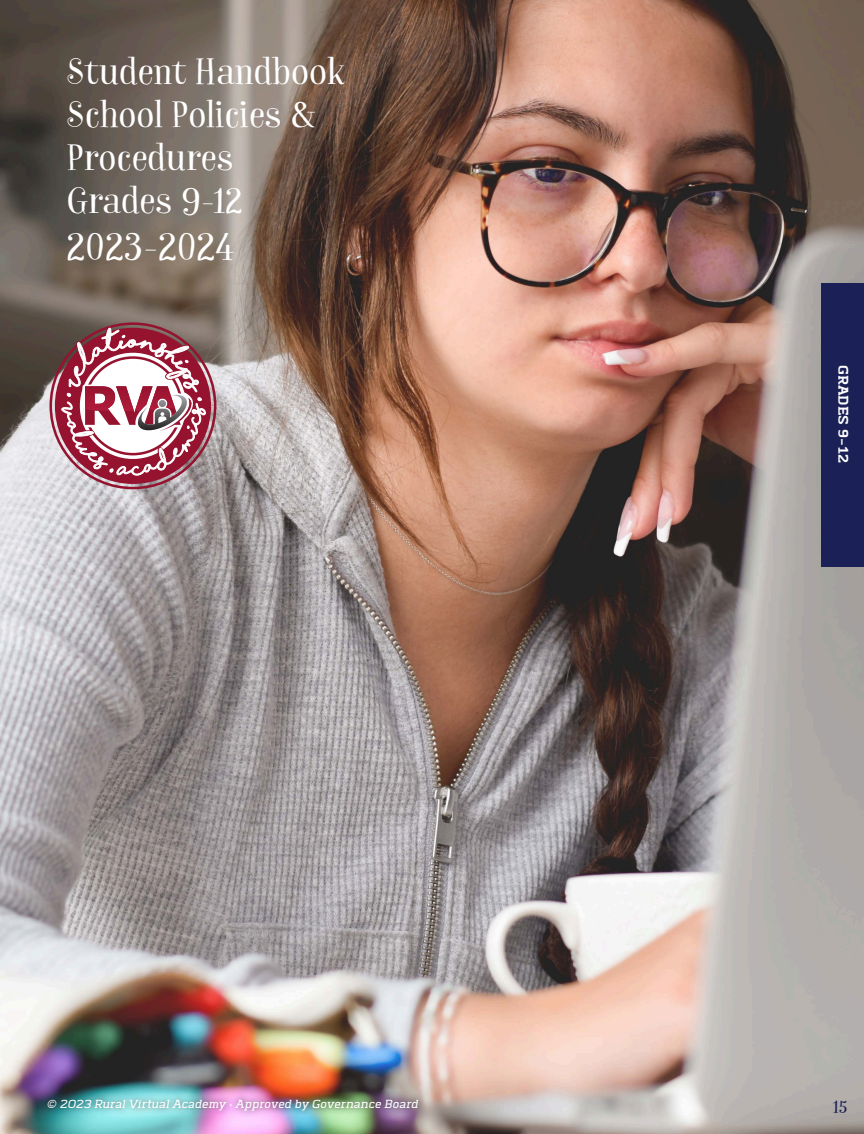
<style>
.page{position:relative;width:864px;height:1134px;background:#fff}
.page>*{position:absolute;margin:0;border:0;box-sizing:border-box;transform-origin:0 0}
.t1{font:38.7px "Garden Pro";color:#fff}
.t2{font:35.85px/43px "Garden Pro";color:#fff}
.t3{font:700 18px "Abula";color:#fff}
.t4{font:18px "Garden Pro";color:#1b2156}
.t5{font:italic 300 15px "Abula";letter-spacing:-.015em;color:#fff}
</style>
<div class="page">
<img style="left:1px;top:0;width:863px;height:1134px">
<div style="left:821px;top:284px;width:43px;height:283px;background:#1b2156"></div>
<svg style="left:59px;top:319px;width:161px;height:168px"></svg>
<div style="left:41px;top:1091px;width:384px;height:26px;background:#231f20;opacity:.75"></div>
<p class="t2" style="left:67px;top:49px;width:280px">Student Handbook<br>School Policies &amp;<br>Procedures<br>Grades 9-12</p>
<p class="t1" style="left:67px;top:214px;width:170px">2023-2024</p>
<p class="t3" style="left:853px;top:365px;width:99px;rotate:90deg">GRADES 9-12</p>
<p class="t5" style="left:46px;top:1096px;width:373px">© 2023 Rural Virtual Academy • Approved by Governance Board</p>
<p class="t4" style="left:833px;top:1092px;width:16px">15</p>
</div>
